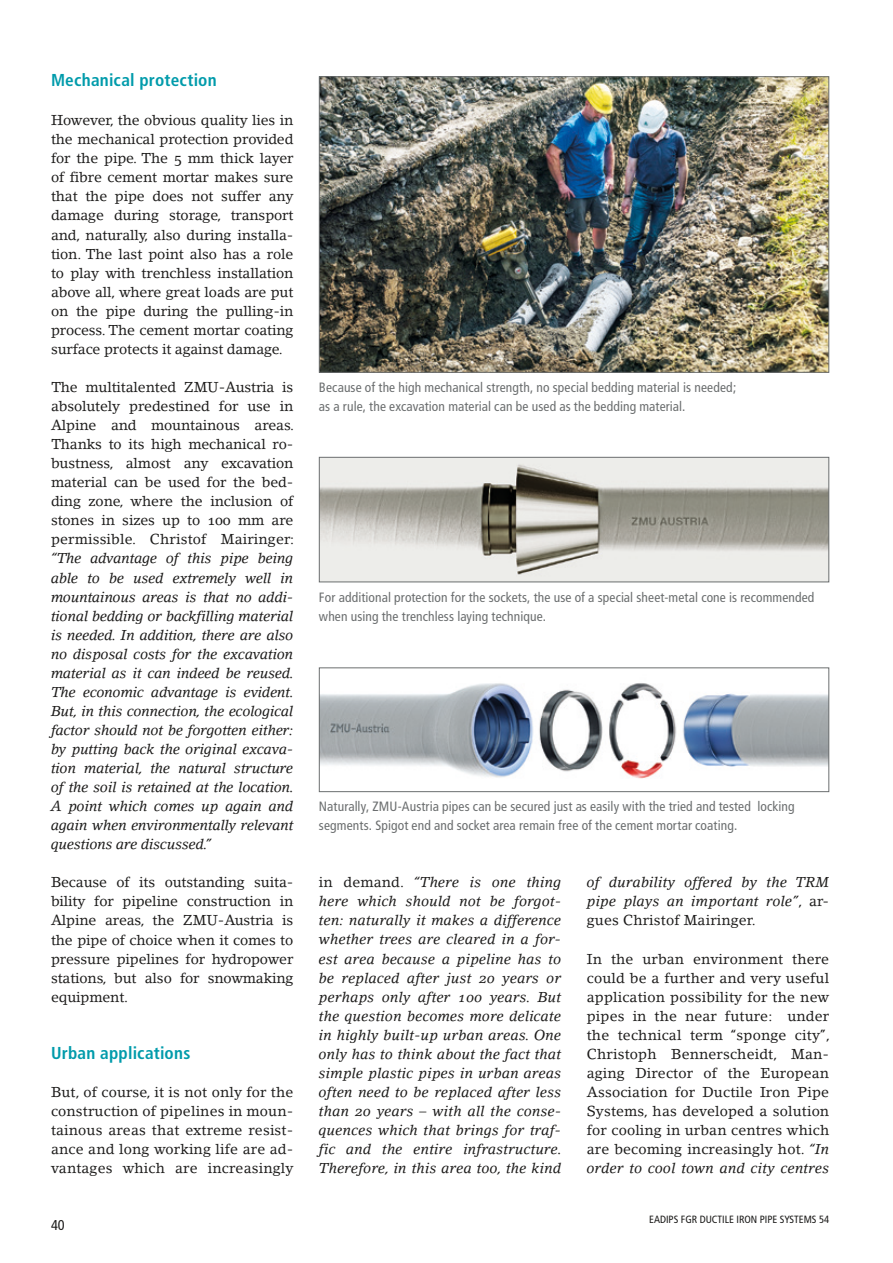
<style>
.page{position:relative;width:893px;height:1263px;background:#fff}
.page>*{position:absolute;margin:0;border:0;box-sizing:border-box;transform-origin:0 0}
.t1{font:700 condensed 17.25px "Frutiger";letter-spacing:.015em;color:#009bab}
.t2{font:14.25px/19px "Lino Letter Roman Os F";letter-spacing:.01em;color:#1b1a19;text-align:justify}
.t3{font:14.25px/19px "Lino Letter Italic Os F";letter-spacing:.01em;color:#1b1a19;text-align:justify}
.t4{font:condensed 14.25px "Frutiger";color:#1b1a19}
.t5{font:condensed 13.5px/19px "Frutiger";letter-spacing:.01em;color:#6b6e6f}
.t6{font:condensed 10.5px "Frutiger";color:#1b1a19}
.s1{font-family:"Lino Letter Roman Os F"}
.s2{font-family:"Lino Letter Italic Os F"}
</style>
<div class="page">
<img style="left:321px;top:78px;width:506px;height:293px">
<div style="left:319px;top:76px;width:510px;height:297px;border:1px solid #6b6e6f"></div>
<img style="left:321px;top:459px;width:506px;height:121px">
<div style="left:319px;top:457px;width:510px;height:125px;border:1px solid #6b6e6f"></div>
<img style="left:321px;top:683px;width:506px;height:96px">
<div style="left:319px;top:667px;width:510px;height:125px;border:1px solid #6b6e6f"></div>
<p class="t1" style="left:51px;top:69px;width:167px">Mechanical protection</p>
<p class="t2" style="left:51px;top:111px;width:244px">However, the obvious quality lies in the mechanical protection provided for the pipe. The 5 mm thick layer of fibre cement mortar makes sure that the pipe does not suffer any damage during storage, transport and, naturally, also during installa&shy;tion. The last point also has a role to play with trenchless installation above all, where great loads are put on the pipe during the pulling-in process. The cement mortar coating surface protects it against damage.</p>
<p class="t2" style="left:51px;top:377px;width:245px">The multitalented ZMU-Austria is absolutely predestined for use in Alpine and mountainous areas.<br>Thanks to its high mechanical ro&shy;bustness, almost any excavation material can be used for the bed&shy;ding zone, where the inclusion of stones in sizes up to 100 mm are permissible. Christof Mairinger:</p>
<p class="t3" style="left:51px;top:549px;width:245px">“The advantage of this pipe being able to be used extremely well in mountainous areas is that no addi&shy;tional bedding or backfilling material is needed. In addition, there are also no disposal costs for the excavation material as it can indeed be reused.<br>The economic advantage is evident.<br>But, in this connection, the ecological factor should not be forgotten either: by putting back the original excava&shy;tion material, the natural structure of the soil is retained at the location.<br>A point which comes up again and again when environmentally relevant questions are discussed.”</p>
<p class="t2" style="left:51px;top:873px;width:244px">Because of its outstanding suita&shy;bility for pipeline construction in Alpine areas, the ZMU-Austria is the pipe of choice when it comes to pressure pipelines for hydropower stations, but also for snowmaking equipment.</p>
<p class="t1" style="left:51px;top:1042px;width:141px">Urban applications</p>
<p class="t2" style="left:51px;top:1082px;width:244px">But, of course, it is not only for the construction of pipelines in moun&shy;tainous areas that extreme resist&shy;ance and long working life are ad&shy;vantages which are increasingly</p>
<p class="t4" style="left:51px;top:1217px;width:15px">40</p>
<p class="t5" style="left:319px;top:378px;width:419px">Because of the high mechanical strength, no special bedding material is needed; as a rule, the excavation material can be used as the bedding material.</p>
<p class="t5" style="left:319px;top:587px;width:497px">For additional protection for the sockets, the use of a special sheet-metal cone is recommended when using the trenchless laying technique.</p>
<p class="t5" style="left:319px;top:797px;width:477px">Naturally, ZMU-Austria pipes can be secured just as easily with the tried and tested locking segments. Spigot end and socket area remain free of the cement mortar coating.</p>
<p class="t3" style="left:319px;top:873px;width:245px"><span class="s1">in demand.</span> “There is one thing here which should not be forgot&shy;ten: naturally it makes a difference whether trees are cleared in a for&shy;est area because a pipeline has to be replaced after just 20 years or perhaps only after 100 years. But the question becomes more delicate in highly built-up urban areas. One only has to think about the fact that simple plastic pipes in urban areas often need to be replaced after less than 20 years – with all the conse&shy;quences which that brings for traf&shy;fic and the entire infrastructure.<br>Therefore, in this area too, the kind</p>
<p class="t3" style="left:587px;top:873px;width:244px">of durability offered by the TRM pipe plays an important role”<span class="s1">, ar-</span></p>
<p class="t2" style="left:587px;top:911px;width:171px">gues Christof Mairinger.</p>
<p class="t2" style="left:587px;top:949px;width:245px">In the urban environment there could be a further and very useful application possibility for the new pipes in the near future: under the technical term “sponge city”, Christoph Bennerscheidt, Man&shy;aging Director of the European Association for Ductile Iron Pipe Systems, has developed a solution for cooling in urban centres which are becoming increasingly hot. <span class="s2">“In</span></p>
<p class="t3" style="left:587px;top:1158px;width:244px">order to cool town and city centres</p>
<p class="t6" style="left:649px;top:1213px;width:182px">EADIPS FGR DUCTILE IRON PIPE SYSTEMS 54</p>
</div>
